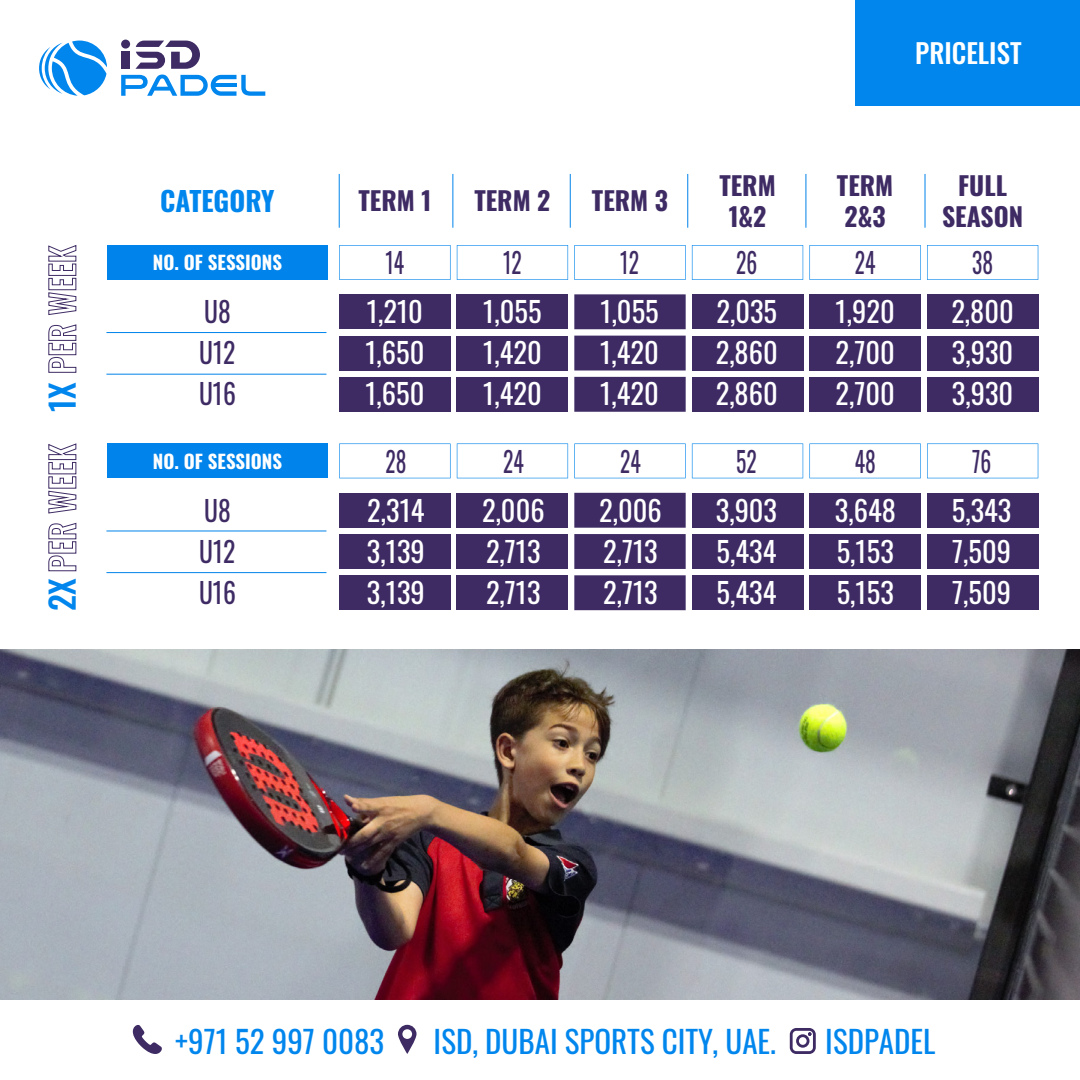
<style>
.page{position:relative;width:1080px;height:1080px;background:#fff}
.page>*{position:absolute;margin:0;border:0;box-sizing:border-box;transform-origin:0 0}
.t1{font:500 33.4px "Oswald";color:#0086ed}
.t2{font:31px "Oswald";color:#0086ed}
.t3{font:28.4px/40.9px "Oswald";color:#fff;text-align:justify}
.t4{font:28.4px "Oswald";color:#3e2b64;scale:.76 1}
.t5{font:28.4px/40.9px "Oswald";color:#3e2b64;scale:.9 1}
.t6{font:700 27.2px "Oswald";color:#0086ed}
.t7{font:500 26.9px "Oswald";color:#fff}
.t8{font:700 25.7px/30.8px "Oswald";color:#3e2b64;text-align:center}
.t9{font:700 18.8px "Oswald";color:#fff}
</style>
<div class="page">
<svg style="left:133px;top:1025px;width:29px;height:29px"></svg>
<svg style="left:398px;top:1025px;width:19px;height:29px"></svg>
<svg style="left:790px;top:1028px;width:26px;height:26px"></svg>
<div style="left:457px;top:294px;width:111px;height:35px;background:#3e2b64"></div>
<div style="left:457px;top:336px;width:111px;height:35px;background:#3e2b64"></div>
<div style="left:457px;top:377px;width:111px;height:35px;background:#3e2b64"></div>
<svg style="left:457px;top:245px;width:111px;height:35px"></svg>
<div style="left:574px;top:294px;width:112px;height:35px;background:#3e2b64"></div>
<div style="left:574px;top:336px;width:112px;height:35px;background:#3e2b64"></div>
<div style="left:574px;top:377px;width:112px;height:35px;background:#3e2b64"></div>
<svg style="left:574px;top:245px;width:112px;height:35px"></svg>
<div style="left:692px;top:294px;width:111px;height:35px;background:#3e2b64"></div>
<div style="left:692px;top:336px;width:111px;height:35px;background:#3e2b64"></div>
<div style="left:692px;top:377px;width:111px;height:35px;background:#3e2b64"></div>
<svg style="left:692px;top:245px;width:111px;height:35px"></svg>
<div style="left:809px;top:294px;width:112px;height:35px;background:#3e2b64"></div>
<div style="left:809px;top:336px;width:112px;height:35px;background:#3e2b64"></div>
<div style="left:809px;top:377px;width:112px;height:35px;background:#3e2b64"></div>
<svg style="left:809px;top:245px;width:112px;height:35px"></svg>
<div style="left:927px;top:294px;width:111px;height:35px;background:#3e2b64"></div>
<div style="left:927px;top:336px;width:111px;height:35px;background:#3e2b64"></div>
<div style="left:927px;top:377px;width:111px;height:35px;background:#3e2b64"></div>
<svg style="left:927px;top:245px;width:111px;height:35px"></svg>
<div style="left:339px;top:294px;width:112px;height:35px;background:#3e2b64"></div>
<div style="left:339px;top:336px;width:112px;height:35px;background:#3e2b64"></div>
<div style="left:339px;top:377px;width:112px;height:35px;background:#3e2b64"></div>
<svg style="left:339px;top:245px;width:112px;height:35px"></svg>
<hr style="left:339px;top:174px;width:1px;height:54px;background:#0083ea">
<hr style="left:453px;top:174px;width:1px;height:54px;background:#0083ea">
<hr style="left:570px;top:174px;width:1px;height:54px;background:#0083ea">
<hr style="left:687px;top:174px;width:1px;height:54px;background:#0083ea">
<hr style="left:806px;top:174px;width:1px;height:54px;background:#0083ea">
<hr style="left:925px;top:174px;width:1px;height:54px;background:#0083ea">
<svg style="left:48px;top:324px;width:29px;height:49px"></svg>
<svg style="left:48px;top:245px;width:29px;height:70px"></svg>
<div style="left:107px;top:245px;width:220px;height:35px;background:#0083ea"></div>
<hr style="left:106px;top:332px;width:220px;height:1px;background:#0083ea">
<hr style="left:106px;top:374px;width:220px;height:1px;background:#0083ea">
<div style="left:457px;top:493px;width:111px;height:35px;background:#3e2b64"></div>
<div style="left:457px;top:534px;width:111px;height:35px;background:#3e2b64"></div>
<div style="left:457px;top:575px;width:111px;height:35px;background:#3e2b64"></div>
<svg style="left:457px;top:443px;width:111px;height:35px"></svg>
<div style="left:574px;top:493px;width:112px;height:35px;background:#3e2b64"></div>
<div style="left:574px;top:534px;width:112px;height:35px;background:#3e2b64"></div>
<div style="left:574px;top:575px;width:112px;height:35px;background:#3e2b64"></div>
<svg style="left:574px;top:443px;width:112px;height:35px"></svg>
<div style="left:692px;top:493px;width:111px;height:35px;background:#3e2b64"></div>
<div style="left:692px;top:534px;width:111px;height:35px;background:#3e2b64"></div>
<div style="left:692px;top:575px;width:111px;height:35px;background:#3e2b64"></div>
<svg style="left:692px;top:443px;width:111px;height:35px"></svg>
<div style="left:809px;top:493px;width:112px;height:35px;background:#3e2b64"></div>
<div style="left:809px;top:534px;width:112px;height:35px;background:#3e2b64"></div>
<div style="left:809px;top:575px;width:112px;height:35px;background:#3e2b64"></div>
<svg style="left:809px;top:443px;width:112px;height:35px"></svg>
<div style="left:927px;top:493px;width:111px;height:35px;background:#3e2b64"></div>
<div style="left:927px;top:534px;width:111px;height:35px;background:#3e2b64"></div>
<div style="left:927px;top:575px;width:111px;height:35px;background:#3e2b64"></div>
<svg style="left:927px;top:443px;width:111px;height:35px"></svg>
<div style="left:339px;top:493px;width:112px;height:35px;background:#3e2b64"></div>
<div style="left:339px;top:534px;width:112px;height:35px;background:#3e2b64"></div>
<div style="left:339px;top:575px;width:112px;height:35px;background:#3e2b64"></div>
<svg style="left:339px;top:443px;width:112px;height:35px"></svg>
<svg style="left:48px;top:522px;width:29px;height:50px"></svg>
<svg style="left:48px;top:443px;width:29px;height:71px"></svg>
<div style="left:107px;top:443px;width:220px;height:35px;background:#0083ea"></div>
<hr style="left:106px;top:530px;width:220px;height:1px;background:#0083ea">
<hr style="left:106px;top:572px;width:220px;height:1px;background:#0083ea">
<div style="left:856px;top:0;width:224px;height:105px;background:#0086ed"></div>
<svg style="left:135px;top:41px;width:65px;height:28px"></svg>
<div style="left:121px;top:52px;width:9px;height:17px;background:#3e2b64"></div>
<div style="left:121px;top:40px;width:9px;height:9px;background:#3e2b64;border-radius:50%"></div>
<svg style="left:121px;top:75px;width:144px;height:21px"></svg>
<hr style="left:214px;top:83px;width:23px;height:4px;background:#0086ed">
<svg style="left:39px;top:41px;width:68px;height:55px"></svg>
<img style="left:0;top:649px;width:1080px;height:351px">
<p class="t1" style="left:33px;top:412px;width:31px;rotate:-90deg">1X</p>
<p class="t1" style="left:33px;top:611px;width:35px;rotate:-90deg">2X</p>
<p class="t7" style="left:915px;top:29px;width:108px">PRICELIST</p>
<p class="t6" style="left:160px;top:177px;width:116px">CATEGORY</p>
<p class="t8" style="left:358px;top:183px;width:74px">TERM 1</p>
<p class="t8" style="left:474px;top:183px;width:78px">TERM 2</p>
<p class="t8" style="left:592px;top:183px;width:78px">TERM 3</p>
<p class="t8" style="left:719px;top:168px;width:58px">TERM<br>1&amp;2</p>
<p class="t8" style="left:837px;top:168px;width:58px;text-align:left">TERM<br>2&amp;3</p>
<p class="t8" style="left:942px;top:168px;width:83px">FULL<br>SEASON</p>
<p class="t9" style="left:153px;top:246px;width:131px">NO. OF SESSIONS</p>
<p class="t5" style="left:199px;top:289px;width:42px">U8<br>U12<br>U16</p>
<p class="t4" style="left:385px;top:238px;width:26px">14</p>
<p class="t3" style="left:365px;top:289px;width:61px">1,210<br>1,650<br>1,650</p>
<p class="t4" style="left:503px;top:238px;width:26px">12</p>
<p class="t3" style="left:483px;top:289px;width:60px">1,055<br>1,420<br>1,420</p>
<p class="t4" style="left:620px;top:238px;width:26px">12</p>
<p class="t3" style="left:600px;top:289px;width:60px">1,055<br>1,420<br>1,420</p>
<p class="t4" style="left:736px;top:238px;width:29px">26</p>
<p class="t3" style="left:716px;top:289px;width:64px">2,035<br>2,860<br>2,860</p>
<p class="t4" style="left:855px;top:238px;width:29px">24</p>
<p class="t3" style="left:836px;top:289px;width:61px">1,920<br>2,700<br>2,700</p>
<p class="t4" style="left:972px;top:238px;width:29px">38</p>
<p class="t3" style="left:951px;top:289px;width:64px">2,800<br>3,930<br>3,930</p>
<p class="t9" style="left:153px;top:444px;width:131px">NO. OF SESSIONS</p>
<p class="t5" style="left:199px;top:487px;width:42px">U8<br>U12<br>U16</p>
<p class="t4" style="left:385px;top:436px;width:29px">28</p>
<p class="t3" style="left:367px;top:487px;width:59px">2,314<br>3,139<br>3,139</p>
<p class="t4" style="left:503px;top:436px;width:29px">24</p>
<p class="t3" style="left:482px;top:487px;width:64px;text-align:left">2,006<br>2,713<br>2,713</p>
<p class="t4" style="left:620px;top:436px;width:29px">24</p>
<p class="t4" style="left:736px;top:436px;width:28px">52</p>
<p class="t3" style="left:716px;top:487px;width:63px">3,903<br>5,434<br>5,434</p>
<p class="t3" style="left:835px;top:487px;width:63px">3,648<br>5,153<br>5,153</p>
<p class="t4" style="left:855px;top:436px;width:29px">48</p>
<p class="t3" style="left:599px;top:487px;width:64px;text-align:left">2,006<br>2,713<br>2,713</p>
<p class="t4" style="left:972px;top:436px;width:27px">76</p>
<p class="t3" style="left:952px;top:487px;width:61px">5,343<br>7,509<br>7,509</p>
<p class="t2" style="left:175px;top:1014px;width:211px">+971 52 997 0083</p>
<p class="t2" style="left:434px;top:1014px;width:344px">ISD, DUBAI SPORTS CITY, UAE.</p>
<p class="t2" style="left:825px;top:1014px;width:112px">ISDPADEL</p>
</div>
